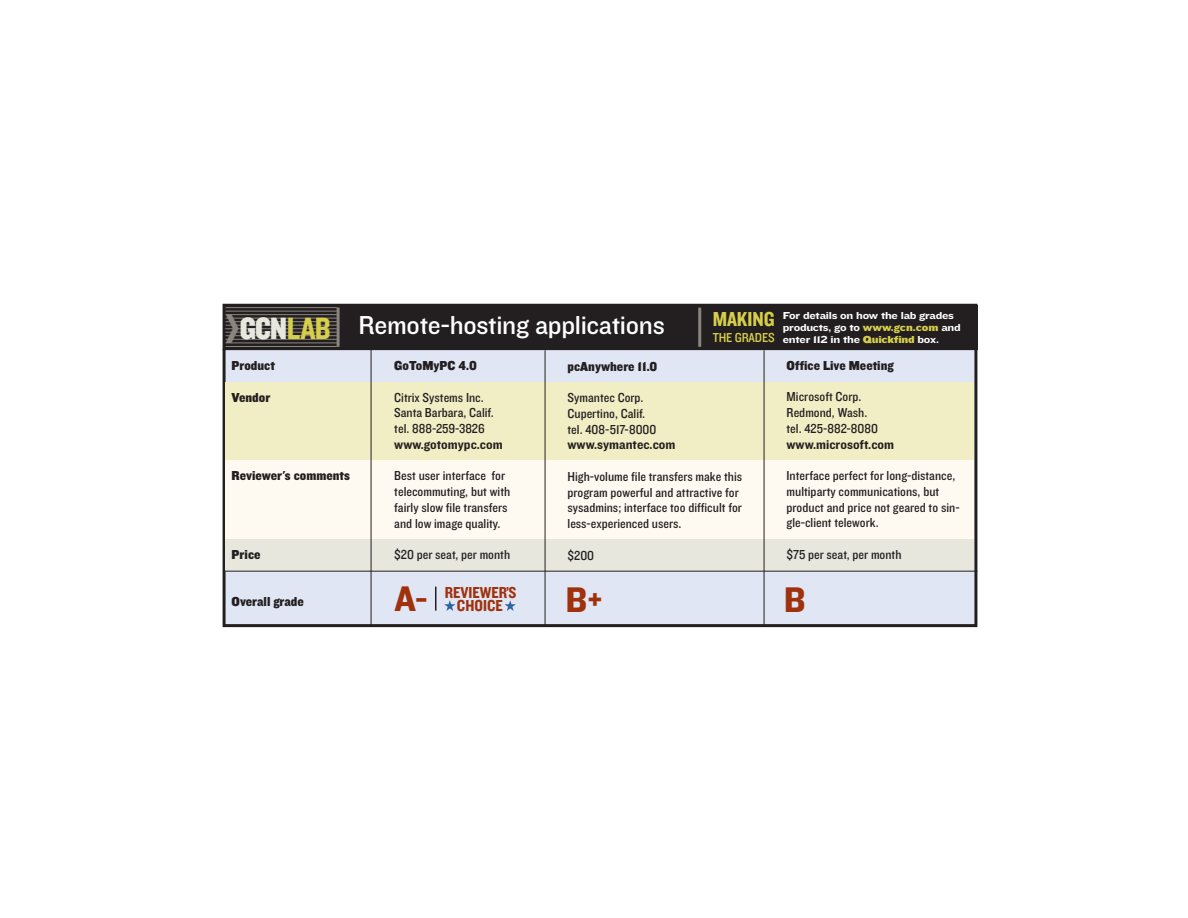
<style>
.page{position:relative;width:1188px;height:918px;background:#fff}
.page>*{position:absolute;margin:0;border:0;box-sizing:border-box;transform-origin:0 0}
.t1{font:36.9px "Knockout HTF51 Middleweight";color:#9f310d}
.t2{font:31.95px "Knockout HTF70 Full Welterwt";color:#e8e7de}
.t3{font:27px "Knockout HTF31 Junior Middlewt";letter-spacing:-.01em;color:#fff}
.t4{font:21px "Knockout HTF50 Welterweight";letter-spacing:-.005em;color:#d7cf4a}
.t5{font:16.5px/13.5px "Knockout HTF50 Welterweight";color:#9f310d;text-align:center}
.t6{font:13.5px/15.8px "Knockout HTF30 Junior Welterwt";color:#231f20}
.t7{font:13.5px "Knockout HTF71 Full Middlewt";color:#231f20}
.t8{font:13.5px "Knockout HTF51 Middleweight";color:#231f20}
.t9{font:13.5px "Knockout HTF30 Junior Welterwt";letter-spacing:-.01em;color:#d7cf4a}
.t10{font:10.5px/12px "Knockout HTF53 Heviweight";letter-spacing:-.025em;color:#fff}
.s1{font-family:"Knockout HTF50 Welterweight";color:#d7cf4a}
.s2{font-family:"Knockout HTF73 Full Heviweight";color:#d7cf4a}
</style>
<div class="page">
<div style="left:224px;top:305px;width:752px;height:321px;background:#e0e6f4"></div>
<div style="left:223px;top:304px;width:754px;height:323px;border:3px solid #231f20"></div>
<div style="left:226px;top:382px;width:748px;height:80px;background:#f1eec5"></div>
<div style="left:226px;top:461px;width:748px;height:78px;background:#fffaf1"></div>
<div style="left:226px;top:539px;width:748px;height:32px;background:#e8e7de"></div>
<div style="left:225px;top:305px;width:752px;height:45px;background:#231f20"></div>
<hr style="left:226px;top:335px;width:111px;height:1px;background:#8a857f">
<hr style="left:226px;top:339px;width:111px;height:1px;background:#8a857f">
<hr style="left:226px;top:343px;width:111px;height:1px;background:#8a857f">
<hr style="left:226px;top:346px;width:111px;height:1px;background:#8a857f">
<hr style="left:226px;top:332px;width:111px;height:1px;background:#8a857f">
<hr style="left:225px;top:329px;width:112px;height:1px;background:#8a857f">
<hr style="left:226px;top:325px;width:111px;height:1px;background:#8a857f">
<hr style="left:226px;top:321px;width:111px;height:1px;background:#8a857f">
<hr style="left:226px;top:318px;width:111px;height:1px;background:#8a857f">
<hr style="left:226px;top:314px;width:111px;height:1px;background:#8a857f">
<hr style="left:226px;top:311px;width:111px;height:1px;background:#8a857f">
<hr style="left:226px;top:307px;width:111px;height:1px;background:#8a857f">
<hr style="left:224px;top:571px;width:753px;height:1px;background:#231f20">
<hr style="left:371px;top:349px;width:1px;height:277px;background:#231f20">
<hr style="left:545px;top:350px;width:1px;height:276px;background:#231f20">
<hr style="left:764px;top:350px;width:1px;height:276px;background:#231f20">
<svg style="left:444px;top:600px;width:11px;height:11px"></svg>
<svg style="left:505px;top:600px;width:11px;height:11px"></svg>
<svg style="left:435px;top:587px;width:1px;height:24px"></svg>
<hr style="left:223px;top:349px;width:754px;height:1px;background:#231f20">
<hr style="left:337px;top:307px;width:3px;height:40px;background:#8a857f">
<hr style="left:698px;top:308px;width:3px;height:39px;background:#8a857f">
<svg style="left:226px;top:314px;width:13px;height:29px"></svg>
<h2 class="t2" style="left:240px;top:320px;width:93px">GCN<span class="s1">LAB</span></h2>
<h3 class="t3" style="left:359px;top:317px;width:308px">Remote-hosting applications</h3>
<h3 class="t4" style="left:713px;top:313px;width:63px">MAKING</h3>
<p class="t9" style="left:713px;top:334px;width:64px">THE GRADES</p>
<p class="t10" style="left:783px;top:310px;width:180px">For details on how the lab grades products, go to <span class="s2">www.gcn.com</span> and enter 112 in the <span class="s2">Quickfind</span> box.</p>
<p class="t7" style="left:787px;top:361px;width:109px">Office Live Meeting</p>
<p class="t6" style="left:787px;top:391px;width:93px">Microsoft Corp.<br>Redmond, Wash. tel. 425-882-8080</p>
<p class="t8" style="left:787px;top:440px;width:109px">www.microsoft.com</p>
<p class="t6" style="left:787px;top:469px;width:175px">Interface perfect for long-distance, multiparty communications, but product and price not geared to sin&shy;gle-client telework.</p>
<p class="t6" style="left:787px;top:548px;width:116px">$75 per seat, per month</p>
<p class="t7" style="left:394px;top:361px;width:84px">GoToMyPC 4.0</p>
<p class="t6" style="left:394px;top:391px;width:101px">Citrix Systems Inc.<br>Santa Barbara, Calif. tel. 888-259-3826</p>
<p class="t8" style="left:394px;top:440px;width:110px">www.gotomypc.com</p>
<p class="t6" style="left:394px;top:470px;width:117px">Best user interface for telecommuting, but with fairly slow file transfers and low image quality.</p>
<p class="t6" style="left:394px;top:548px;width:117px">$20 per seat, per month</p>
<p class="t7" style="left:232px;top:361px;width:45px">Product</p>
<p class="t7" style="left:232px;top:393px;width:40px">Vendor</p>
<p class="t7" style="left:568px;top:362px;width:91px">pcAnywhere 11.0</p>
<p class="t6" style="left:568px;top:391px;width:90px">Symantec Corp.<br>Cupertino, Calif. tel. 408-517-8000</p>
<p class="t8" style="left:568px;top:440px;width:109px">www.symantec.com</p>
<p class="t6" style="left:568px;top:470px;width:176px">High-volume file transfers make this program powerful and attractive for sysadmins; interface too difficult for less-experienced users.</p>
<p class="t6" style="left:568px;top:549px;width:28px">$200</p>
<p class="t7" style="left:232px;top:472px;width:120px">Reviewer's comments</p>
<p class="t7" style="left:232px;top:550px;width:30px">Price</p>
<p class="t7" style="left:232px;top:598px;width:74px">Overall grade</p>
<h1 class="t1" style="left:566px;top:588px;width:39px">B+</h1>
<h1 class="t1" style="left:784px;top:588px;width:24px">B</h1>
<p class="t5" style="left:445px;top:587px;width:73px">REVIEWER’S<br>CHOICE</p>
<h1 class="t1" style="left:394px;top:587px;width:35px">A-</h1>
</div>
